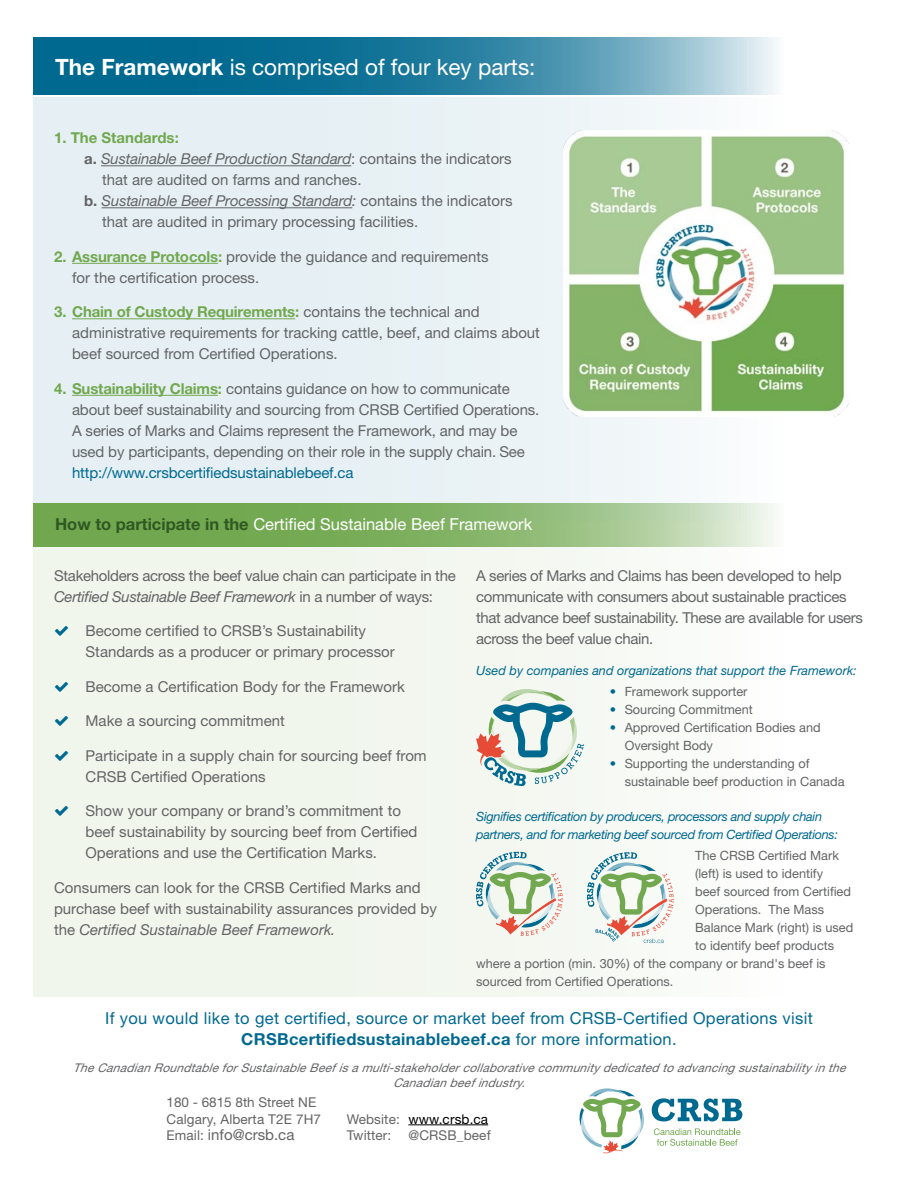
<style>
.page{position:relative;width:918px;height:1188px;background:#fff}
.page>*{position:absolute;margin:0;border:0;box-sizing:border-box;transform-origin:0 0}
.t1{font:22.5px "Helvetica Neue LT Std";color:#fff}
.t2{font:16.5px/21px "Helvetica Neue LT Std";letter-spacing:.02em;color:#006990;text-align:center}
.t3{font:16.5px "Helvetica Neue LT Std";color:#fff}
.t4{font:15px/21px "Helvetica Neue LT Std";color:#636466}
.t5{font:15px/21px "Helvetica Neue LT Std";letter-spacing:-.025em;color:#636466}
.t6{font:italic 15px "Helvetica Neue LT Std";letter-spacing:-.01em;color:#636466}
.t7{font:15px/21px "Helvetica Neue LT Std";letter-spacing:-.02em;color:#636466}
.t8{font:15px "Helvetica Neue LT Std";letter-spacing:-.01em;color:#006990}
.t9{font:700 15px "Helvetica Neue LT Std";color:#71a84f}
.t10{font:13.5px/16.5px "Helvetica Neue LT Std";letter-spacing:.01em;color:#636466}
.t11{font:12.75px/18px "Helvetica Neue LT Std";color:#636466}
.t12{font:italic 12.75px/18px "Helvetica Neue LT Std";letter-spacing:-.025em;color:#006990}
.t13{font:italic 12.75px "Helvetica Neue LT Std";color:#006990}
.t14{font:italic 12px/15px "Helvetica Neue LT Std";color:#636466;text-align:center}
.s1{font-weight:700}
.s2{font-weight:700;font-style:normal}
.s3{font-style:normal}
.s4{font-weight:700;color:#71a84f}
.s5{font-weight:700;color:#305822}
.s6{color:#006990}
.s7{font-style:italic}
.s8{font-size:13.5px}
.s9{color:#000}
</style>
<div class="page">
<div style="left:33px;top:98px;width:855px;height:423px;background:#e6f0f4"></div>
<svg style="left:579px;top:1088px;width:65px;height:66px"></svg>
<svg style="left:652px;top:1098px;width:90px;height:23px"></svg>
<svg style="left:654px;top:1128px;width:87px;height:18px"></svg>
<hr style="left:408px;top:1125px;width:80px;height:1px;background:#000">
<img style="left:563px;top:130px;width:287px;height:287px">
<svg style="left:33px;top:38px;width:745px;height:57px;background:#3789a7"></svg>
<hr style="left:101px;top:165px;width:250px;height:1px;background:#636466">
<hr style="left:102px;top:207px;width:250px;height:1px;background:#636466">
<hr style="left:72px;top:263px;width:146px;height:1px;background:#71a84f">
<hr style="left:72px;top:318px;width:223px;height:1px;background:#71a84f">
<hr style="left:72px;top:395px;width:146px;height:1px;background:#71a84f">
<div style="left:33px;top:521px;width:855px;height:476px;background:linear-gradient(to right,#edf4e8,#fdfefd)"></div>
<svg style="left:33px;top:503px;width:855px;height:44px;background:#9bc284"></svg>
<svg style="left:587px;top:852px;width:87px;height:91px"></svg>
<svg style="left:476px;top:852px;width:87px;height:84px"></svg>
<svg style="left:476px;top:689px;width:108px;height:97px"></svg>
<svg style="left:55px;top:626px;width:18px;height:11px"></svg>
<svg style="left:55px;top:681px;width:18px;height:12px"></svg>
<svg style="left:55px;top:716px;width:18px;height:11px"></svg>
<svg style="left:55px;top:750px;width:18px;height:12px"></svg>
<svg style="left:55px;top:806px;width:18px;height:11px"></svg>
<h1 class="t1" style="left:55px;top:53px;width:482px"><span class="s1">The Framework</span> is comprised of four key parts:</h1>
<p class="t9" style="left:54px;top:129px;width:126px">1. The Standards:</p>
<p class="t6" style="left:84px;top:150px;width:429px"><span class="s2">a.</span> Sustainable Beef Production Standard<span class="s3">: contains the indicators</span></p>
<p class="t4" style="left:102px;top:169px;width:261px">that are audited on farms and ranches.</p>
<p class="t6" style="left:84px;top:192px;width:430px"><span class="s2">b.</span> Sustainable Beef Processing Standard: <span class="s3">contains the indicators</span></p>
<p class="t4" style="left:102px;top:211px;width:318px">that are audited in primary processing facilities.</p>
<p class="t4" style="left:72px;top:246px;width:418px;text-indent:-18px"><span class="s4">2. Assurance Protocols:</span> provide the guidance and requirements for the certification process.</p>
<p class="t4" style="left:72px;top:301px;width:469px;text-indent:-18px"><span class="s4">3. Chain of Custody Requirements:</span> contains the technical and administrative requirements for tracking cattle, beef, and claims about beef sourced from Certified Operations.</p>
<p class="t4" style="left:72px;top:378px;width:469px;text-indent:-18px"><span class="s4">4. Sustainability Claims:</span> contains guidance on how to communicate about beef sustainability and sourcing from CRSB Certified Operations.<br>A series of Marks and Claims represent the Framework, and may be used by participants, depending on their role in the supply chain. See</p>
<p class="t8" style="left:72px;top:464px;width:283px">http://www.crsbcertifiedsustainablebeef.ca</p>
<p class="t3" style="left:55px;top:515px;width:479px"><span class="s5">How to participate in the</span> Certified Sustainable Beef Framework</p>
<p class="t5" style="left:476px;top:565px;width:388px">A series of Marks and Claims has been developed to help communicate with consumers about sustainable practices that advance beef sustainability. These are available for users across the beef value chain.</p>
<p class="t13" style="left:476px;top:663px;width:382px">Used by companies and organizations that support the Framework:</p>
<p class="t11" style="left:610px;top:682px;width:139px"><span class="s6">•</span> Framework supporter</p>
<p class="t11" style="left:610px;top:700px;width:145px"><span class="s6">•</span> Sourcing Commitment</p>
<p class="t11" style="left:625px;top:718px;width:197px;text-indent:-15px"><span class="s6">•</span> Approved Certification Bodies and<br>Oversight Body</p>
<p class="t11" style="left:625px;top:754px;width:221px;text-indent:-15px"><span class="s6">•</span> Supporting the understanding of sustainable beef production in Canada</p>
<p class="t12" style="left:476px;top:807px;width:363px">Signifies certification by producers, processors and supply chain partners, and for marketing beef sourced from Certified Operations:</p>
<p class="t11" style="left:695px;top:846px;width:145px">The CRSB Certified Mark</p>
<p class="t11" style="left:695px;top:864px;width:129px">(left) is used to identify</p>
<p class="t11" style="left:695px;top:882px;width:157px">beef sourced from Certified</p>
<p class="t11" style="left:695px;top:900px;width:130px">Operations. The Mass</p>
<p class="t11" style="left:695px;top:918px;width:160px">Balance Mark (right) is used</p>
<p class="t11" style="left:695px;top:936px;width:141px">to identify beef products</p>
<p class="t11" style="left:476px;top:954px;width:351px">where a portion (min. 30%) of the company or brand's beef is</p>
<p class="t11" style="left:476px;top:972px;width:199px">sourced from Certified Operations.</p>
<p class="t2" style="left:105px;top:1007px;width:709px">If you would like to get certified, source or market beef from CRSB-Certified Operations visit<br><span class="s1">CRSBcertifiedsustainablebeef.ca</span> for more information.</p>
<p class="t14" style="left:73px;top:1060px;width:779px">TheCanadianRoundtableforSustainableBeefisamulti-stakeholdercollaborativecommunitydedicatedtoadvancingsustainabilityinthe<br>Canadianbeefindustry.</p>
<p class="t7" style="left:54px;top:565px;width:403px">Stakeholders across the beef value chain can participate in the<br><span class="s7">Certified Sustainable Beef Framework</span> in a number of ways:</p>
<p class="t4" style="left:86px;top:620px;width:311px">Become certified to CRSB’s Sustainability<br>Standards as a producer or primary processor</p>
<p class="t4" style="left:86px;top:676px;width:321px">Become a Certification Body for the Framework</p>
<p class="t4" style="left:86px;top:710px;width:201px">Make a sourcing commitment</p>
<p class="t4" style="left:86px;top:745px;width:343px">Participate in a supply chain for sourcing beef from<br>CRSB Certified Operations</p>
<p class="t4" style="left:86px;top:800px;width:333px">Show your company or brand’s commitment to beef sustainability by sourcing beef from Certified<br>Operations and use the Certification Marks.</p>
<p class="t4" style="left:54px;top:877px;width:384px">Consumers can look for the CRSB Certified Marks and purchase beef with sustainability assurances provided by the <span class="s7">Certified Sustainable Beef Framework.</span></p>
<p class="t10" style="left:166px;top:1094px;width:156px">180 - 6815 8th Street NE<br>Calgary, Alberta T2E 7H7</p>
<p class="t4" style="left:166px;top:1124px;width:129px"><span class="s8">Email:</span> info@crsb.ca</p>
<p class="t10" style="left:347px;top:1110px;width:143px">Website: <span class="s9">www.crsb.ca<br></span>Twitter:</p>
<p class="t10" style="left:408px;top:1127px;width:84px">@CRSB_beef</p>
</div>
